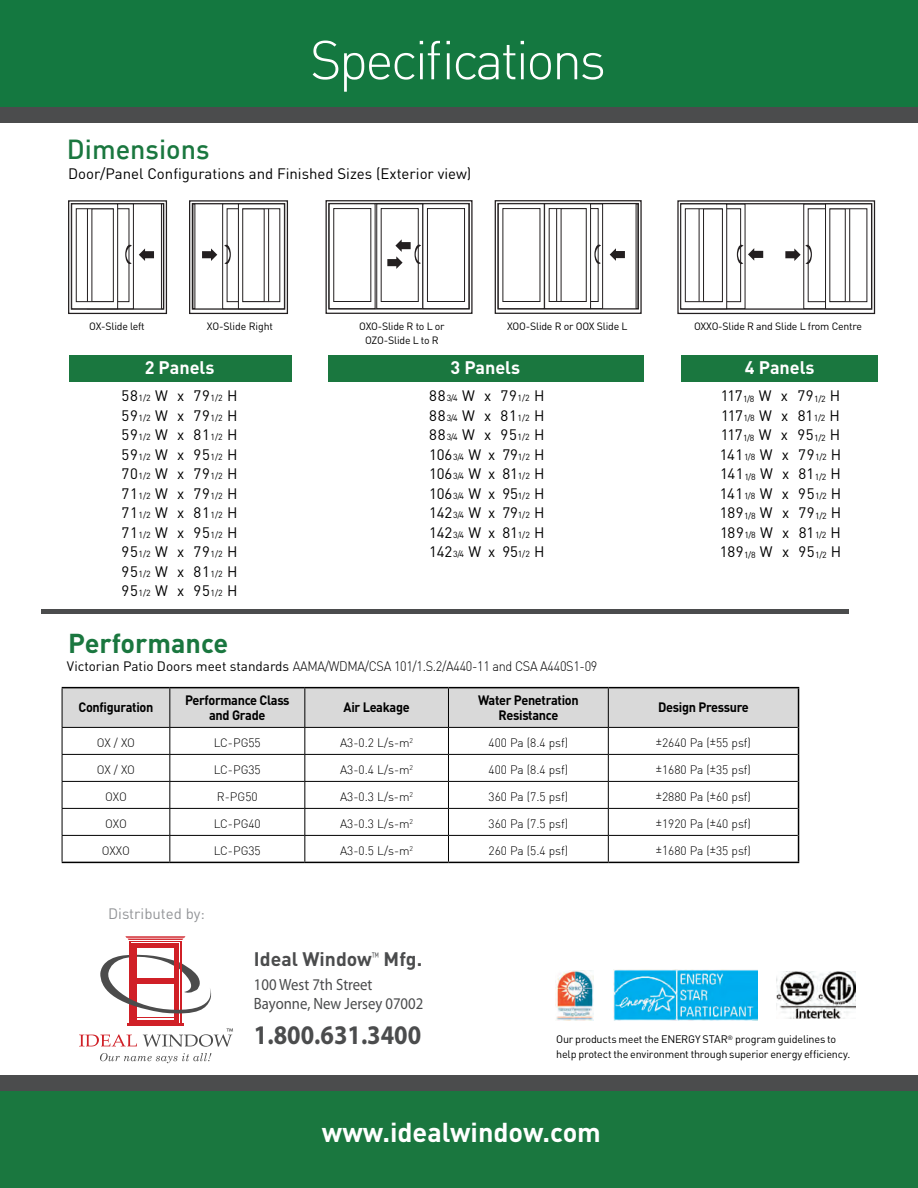
<style>
.page{position:relative;width:918px;height:1188px;background:#fff}
.page>*{position:absolute;margin:0;border:0;box-sizing:border-box;transform-origin:0 0}
.t1{font:300 54px "DIN";letter-spacing:-.05em;color:#fff}
.t2{font:700 27px "DIN";color:#fff}
.t3{font:700 27px "Myriad Pro";color:#4b4c4d;scale:.9 1}
.t4{font:700 27px "DIN";color:#1a773f}
.t5{font:500 27px "DIN";color:#1a773f}
.t6{font:700 19.35px "DIN";color:#4b4c4d}
.t7{font:700 18px "DIN";color:#fff}
.t8{font:16.35px "Myriad Pro";color:#4b4c4d;scale:.9 1}
.t9{font:15px/19.5px "DIN";color:#000}
.t10{font:15px "DIN";color:#939598}
.t11{font:700 13.5px/15px "DIN";letter-spacing:-.025em;color:#000;text-align:center;scale:.94 1}
.t12{font:300 13.5px "DIN";letter-spacing:-.025em;color:#000;scale:.94 1}
.t13{font:300 12px "DIN";color:#000}
.t14{font:10.8px/15px "DIN";letter-spacing:-.02em;color:#000}
.t15{font:10.5px "DIN";letter-spacing:-.02em;color:#000}
.s1{font-size:8.7px}
.s2{font-weight:400}
.s3{font-size:12.9px}
</style>
<div class="page">
<img style="left:614px;top:970px;width:144px;height:50px">
<img style="left:555px;top:970px;width:39px;height:50px">
<img style="left:777px;top:971px;width:78px;height:48px">
<div style="left:0;top:0;width:918px;height:107px;background:#147840"></div>
<div style="left:0;top:1079px;width:918px;height:109px;background:#1a773f"></div>
<div style="left:0;top:1075px;width:918px;height:16px;background:#4b4c4d"></div>
<div style="left:0;top:107px;width:918px;height:16px;background:#4b4c4d"></div>
<svg style="left:100px;top:1053px;width:111px;height:10px"></svg>
<svg style="left:79px;top:1034px;width:58px;height:12px"></svg>
<svg style="left:143px;top:1028px;width:90px;height:19px"></svg>
<svg style="left:125px;top:936px;width:60px;height:4px"></svg>
<hr style="left:127px;top:1023px;width:57px;height:3px;background:#d02027">
<hr style="left:129px;top:941px;width:1px;height:82px;background:#d02027">
<hr style="left:130px;top:941px;width:52px;height:1px;background:#d02027">
<hr style="left:180px;top:941px;width:2px;height:83px;background:#d02027">
<div style="left:132px;top:943px;width:5px;height:80px;background:#d02027"></div>
<hr style="left:136px;top:943px;width:43px;height:4px;background:#d02027">
<hr style="left:175px;top:947px;width:4px;height:76px;background:#d02027">
<hr style="left:137px;top:1020px;width:38px;height:4px;background:#d02027">
<hr style="left:137px;top:1018px;width:38px;height:1px;background:#d02027">
<svg style="left:100px;top:954px;width:112px;height:62px"></svg>
<svg style="left:325px;top:200px;width:148px;height:114px"></svg>
<svg style="left:494px;top:200px;width:148px;height:114px"></svg>
<svg style="left:677px;top:200px;width:199px;height:115px"></svg>
<svg style="left:68px;top:200px;width:100px;height:115px"></svg>
<svg style="left:189px;top:200px;width:99px;height:115px"></svg>
<div style="left:70px;top:355px;width:222px;height:27px;background:#1a773f"></div>
<div style="left:682px;top:355px;width:196px;height:27px;background:#1a773f"></div>
<div style="left:328px;top:355px;width:316px;height:27px;background:#1a773f"></div>
<hr style="left:62px;top:687px;width:108px;height:1px;background:#000">
<hr style="left:170px;top:687px;width:135px;height:1px;background:#000">
<hr style="left:305px;top:687px;width:143px;height:1px;background:#000">
<hr style="left:448px;top:687px;width:160px;height:1px;background:#000">
<hr style="left:608px;top:687px;width:191px;height:1px;background:#000">
<hr style="left:62px;top:862px;width:108px;height:1px;background:#000">
<hr style="left:170px;top:862px;width:135px;height:1px;background:#000">
<hr style="left:305px;top:862px;width:143px;height:1px;background:#000">
<hr style="left:448px;top:862px;width:160px;height:1px;background:#000">
<hr style="left:608px;top:862px;width:191px;height:1px;background:#000">
<svg style="left:62px;top:688px;width:737px;height:174px"></svg>
<hr style="left:41px;top:610px;width:808px;height:4px;background:#4b4c4d">
<p class="t5" style="left:67px;top:132px;width:144px">Dimensions</p>
<p class="t1" style="left:310px;top:27px;width:298px">Specifications</p>
<p class="t9" style="left:68px;top:163px;width:405px">Door/Panel Configurations and Finished Sizes (Exterior view)</p>
<p class="t15" style="left:89px;top:320px;width:57px">OX-Slide left</p>
<p class="t15" style="left:207px;top:320px;width:68px">XO-Slide Right</p>
<p class="t15" style="left:359px;top:320px;width:87px">OXO-Slide R to L or</p>
<p class="t15" style="left:365px;top:333px;width:75px">OZO-Slide L to R</p>
<p class="t15" style="left:507px;top:320px;width:122px">XOO-Slide R or OOX Slide L</p>
<p class="t15" style="left:694px;top:320px;width:169px">OXXO-Slide R and Slide L from Centre</p>
<p class="t7" style="left:145px;top:356px;width:71px">2 Panels</p>
<p class="t7" style="left:450px;top:356px;width:71px">3 Panels</p>
<p class="t7" style="left:745px;top:356px;width:71px">4 Panels</p>
<p class="t9" style="left:122px;top:386px;width:117px">58<span class="s1">1/2</span> W x 79<span class="s1">1/2</span> H<br>59<span class="s1">1/2</span> W x 79<span class="s1">1/2</span> H</p>
<p class="t9" style="left:122px;top:425px;width:117px">59<span class="s1">1/2</span> W x 81<span class="s1">1/2</span> H</p>
<p class="t9" style="left:122px;top:444px;width:117px">59<span class="s1">1/2</span> W x 95<span class="s1">1/2</span> H</p>
<p class="t9" style="left:122px;top:464px;width:117px">70<span class="s1">1/2</span> W x 79<span class="s1">1/2</span> H</p>
<p class="t9" style="left:122px;top:483px;width:117px">71<span class="s1">1/2</span> W x 79<span class="s1">1/2</span> H</p>
<p class="t9" style="left:122px;top:503px;width:117px">71<span class="s1">1/2</span> W x 81<span class="s1">1/2</span> H</p>
<p class="t9" style="left:122px;top:522px;width:117px">71<span class="s1">1/2</span> W x 95<span class="s1">1/2</span> H</p>
<p class="t9" style="left:122px;top:542px;width:117px">95<span class="s1">1/2</span> W x 79<span class="s1">1/2</span> H</p>
<p class="t9" style="left:122px;top:561px;width:117px">95<span class="s1">1/2</span> W x 81<span class="s1">1/2</span> H</p>
<p class="t9" style="left:122px;top:581px;width:117px">95<span class="s1">1/2</span> W x 95<span class="s1">1/2</span> H</p>
<p class="t4" style="left:68px;top:626px;width:162px">Performance</p>
<p class="t9" style="left:429px;top:386px;width:117px">88<span class="s1">3/4</span> W x 79<span class="s1">1/2</span> H</p>
<p class="t9" style="left:429px;top:405px;width:117px">88<span class="s1">3/4</span> W x 81<span class="s1">1/2</span> H</p>
<p class="t9" style="left:429px;top:425px;width:117px">88<span class="s1">3/4</span> W x 95<span class="s1">1/2</span> H</p>
<p class="t9" style="left:429px;top:444px;width:117px">106<span class="s1">3/4</span> W x 79<span class="s1">1/2</span> H</p>
<p class="t9" style="left:429px;top:464px;width:117px">106<span class="s1">3/4</span> W x 81<span class="s1">1/2</span> H</p>
<p class="t9" style="left:429px;top:483px;width:117px">106<span class="s1">3/4</span> W x 95<span class="s1">1/2</span> H</p>
<p class="t9" style="left:429px;top:503px;width:117px">142<span class="s1">3/4</span> W x 79<span class="s1">1/2</span> H</p>
<p class="t9" style="left:429px;top:522px;width:117px">142<span class="s1">3/4</span> W x 81<span class="s1">1/2</span> H</p>
<p class="t9" style="left:429px;top:542px;width:117px">142<span class="s1">3/4</span> W x 95<span class="s1">1/2</span> H</p>
<p class="t12" style="left:67px;top:658px;width:566px"><span class="s2">Victorian Patio Doors meet standards</span> AAMA/WDMA/CSA 101/1.S.2/A440-11 and CSA A440S1-09</p>
<p class="t9" style="left:721px;top:386px;width:121px">117<span class="s1">1/8</span> W x 79<span class="s1">1/2</span> H</p>
<p class="t9" style="left:721px;top:405px;width:120px">117<span class="s1">1/8</span> W x 81<span class="s1">1/2</span> H</p>
<p class="t9" style="left:721px;top:425px;width:121px">117<span class="s1">1/8</span> W x 95<span class="s1">1/2</span> H</p>
<p class="t9" style="left:720px;top:444px;width:123px">141<span class="s1">1/8</span> W x 79<span class="s1">1/2</span> H</p>
<p class="t9" style="left:720px;top:464px;width:122px">141<span class="s1">1/8</span> W x 81<span class="s1">1/2</span> H</p>
<p class="t9" style="left:720px;top:483px;width:123px">141<span class="s1">1/8</span> W x 95<span class="s1">1/2</span> H</p>
<p class="t9" style="left:720px;top:503px;width:123px">189<span class="s1">1/8</span> W x 79<span class="s1">1/2</span> H</p>
<p class="t9" style="left:720px;top:522px;width:122px">189<span class="s1">1/8</span> W x 81<span class="s1">1/2</span> H</p>
<p class="t9" style="left:720px;top:542px;width:123px">189<span class="s1">1/8</span> W x 95<span class="s1">1/2</span> H</p>
<p class="t11" style="left:78px;top:699px;width:81px">Configuration</p>
<p class="t11" style="left:185px;top:692px;width:113px">Performance Class and Grade</p>
<p class="t11" style="left:344px;top:699px;width:72px">Air Leakage</p>
<p class="t11" style="left:478px;top:692px;width:109px">Water Penetration<br>Resistance</p>
<p class="t11" style="left:658px;top:699px;width:98px">Design Pressure</p>
<p class="t13" style="left:97px;top:735px;width:40px">OX / XO</p>
<p class="t13" style="left:214px;top:735px;width:48px">LC-PG55</p>
<p class="t13" style="left:340px;top:735px;width:75px">A3-0.2 L/s-m<sup>2</sup></p>
<p class="t13" style="left:489px;top:735px;width:81px">400 Pa (8.4 psf)</p>
<p class="t13" style="left:656px;top:735px;width:97px"><span class="s3">±</span>2640 Pa (<span class="s3">±</span>55 psf)</p>
<p class="t13" style="left:97px;top:762px;width:40px">OX / XO</p>
<p class="t13" style="left:214px;top:762px;width:48px">LC-PG35</p>
<p class="t13" style="left:340px;top:762px;width:75px">A3-0.4 L/s-m<sup>2</sup></p>
<p class="t13" style="left:489px;top:762px;width:81px">400 Pa (8.4 psf)</p>
<p class="t13" style="left:656px;top:762px;width:97px"><span class="s3">±</span>1680 Pa (<span class="s3">±</span>35 psf)</p>
<p class="t13" style="left:105px;top:789px;width:23px">OXO</p>
<p class="t13" style="left:217px;top:789px;width:42px">R-PG50</p>
<p class="t13" style="left:340px;top:789px;width:75px">A3-0.3 L/s-m<sup>2</sup></p>
<p class="t13" style="left:489px;top:789px;width:81px">360 Pa (7.5 psf)</p>
<p class="t13" style="left:656px;top:789px;width:97px"><span class="s3">±</span>2880 Pa (<span class="s3">±</span>60 psf)</p>
<p class="t13" style="left:105px;top:816px;width:23px">OXO</p>
<p class="t13" style="left:214px;top:816px;width:48px">LC-PG40</p>
<p class="t13" style="left:340px;top:816px;width:75px">A3-0.3 L/s-m<sup>2</sup></p>
<p class="t13" style="left:489px;top:816px;width:81px">360 Pa (7.5 psf)</p>
<p class="t13" style="left:656px;top:816px;width:97px"><span class="s3">±</span>1920 Pa (<span class="s3">±</span>40 psf)</p>
<p class="t13" style="left:102px;top:843px;width:30px">OXXO</p>
<p class="t13" style="left:214px;top:843px;width:48px">LC-PG35</p>
<p class="t13" style="left:340px;top:843px;width:75px">A3-0.5 L/s-m<sup>2</sup></p>
<p class="t13" style="left:489px;top:843px;width:81px">260 Pa (5.4 psf)</p>
<p class="t13" style="left:656px;top:843px;width:97px"><span class="s3">±1</span>680 Pa (<span class="s3">±</span>35 psf)</p>
<p class="t10" style="left:108px;top:905px;width:98px">Distributed by:</p>
<p class="t6" style="left:254px;top:946px;width:170px">Ideal Window<sup>™</sup> Mfg.</p>
<p class="t8" style="left:254px;top:974px;width:133px">100 West 7th Street</p>
<p class="t8" style="left:254px;top:994px;width:190px">Bayonne, New Jersey 07002</p>
<p class="t3" style="left:254px;top:1017px;width:187px">1.800.631.3400</p>
<p class="t14" style="left:556px;top:1032px;width:296px">Our products meet the ENERGY STAR<sup>®</sup> program guidelines to help protect the environment through superior energy efficiency.</p>
<p class="t2" style="left:322px;top:1114px;width:281px">www.idealwindow.com</p>
</div>
